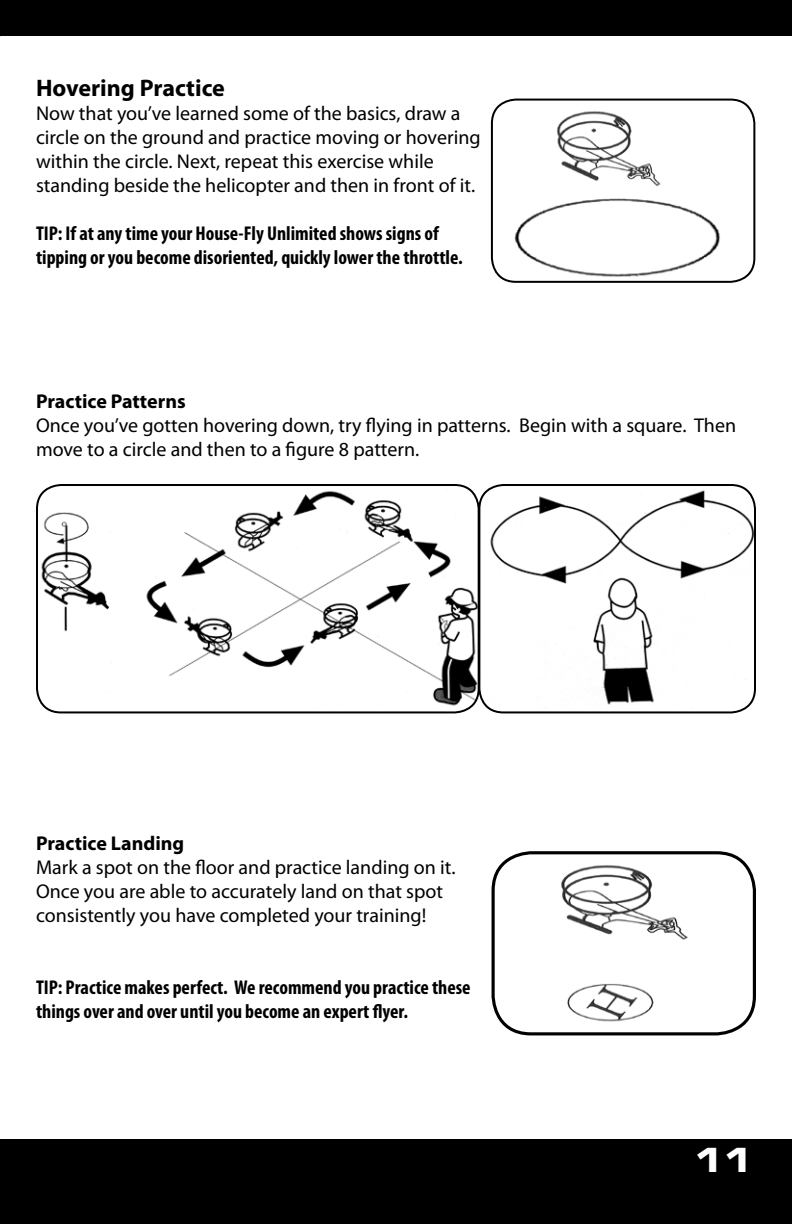
<style>
.page{position:relative;width:792px;height:1224px;background:#fff}
.page>*{position:absolute;margin:0;border:0;box-sizing:border-box;transform-origin:0 0}
.t1{font:36px "Eurostile T Blac Exte";color:#fff}
.t2{font:700 24px "Myriad Pro";color:#000}
.t3{font:20px/24px "Myriad Pro";color:#000}
.t4{font:700 condensed 20px/24px "Myriad Pro";color:#000}
.t5{font:700 20px "Myriad Pro";color:#000}
</style>
<div class="page">
<div style="left:0;top:1140px;width:792px;height:84px;background:#000"></div>
<div style="left:0;top:0;width:792px;height:36px;background:#000"></div>
<img style="left:37px;top:485px;width:718px;height:227px">
<div style="left:36px;top:484px;width:444px;height:229px;border:2px solid #000;border-radius:24px"></div>
<div style="left:478px;top:484px;width:278px;height:229px;border:2px solid #000;border-radius:24px"></div>
<img style="left:492px;top:100px;width:262px;height:182px">
<div style="left:491px;top:99px;width:264px;height:184px;border:2px solid #000;border-radius:24px"></div>
<img style="left:561px;top:865px;width:127px;height:157px">
<div style="left:492px;top:851px;width:264px;height:184px;border:3px solid #000;border-radius:38px"></div>
<p class="t2" style="left:36px;top:74px;width:190px">Hovering Practice</p>
<p class="t3" style="left:36px;top:102px;width:446px">Now that you’ve learned some of the basics, draw a circle on the ground and practice moving or hovering within the circle. Next, repeat this exercise while standing beside the helicopter and then in front of it.</p>
<p class="t4" style="left:36px;top:222px;width:428px">TIP: If at any time your House-Fly Unlimited shows signs of tipping or you become disoriented, quickly lower the throttle.</p>
<p class="t5" style="left:36px;top:390px;width:151px">Practice Patterns</p>
<p class="t3" style="left:36px;top:414px;width:702px">Once you’ve gotten hovering down, try flying in patterns. Begin with a square. Then move to a circle and then to a figure 8 pattern.</p>
<p class="t5" style="left:36px;top:832px;width:150px">Practice Landing</p>
<p class="t3" style="left:36px;top:856px;width:421px">Mark a spot on the floor and practice landing on it.<br>Once you are able to accurately land on that spot consistently you have completed your training!</p>
<p class="t4" style="left:36px;top:976px;width:436px">TIP: Practice makes perfect. We recommend you practice these things over and over until you become an expert flyer.</p>
<h1 class="t1" style="left:693px;top:1139px;width:65px">11</h1>
</div>
